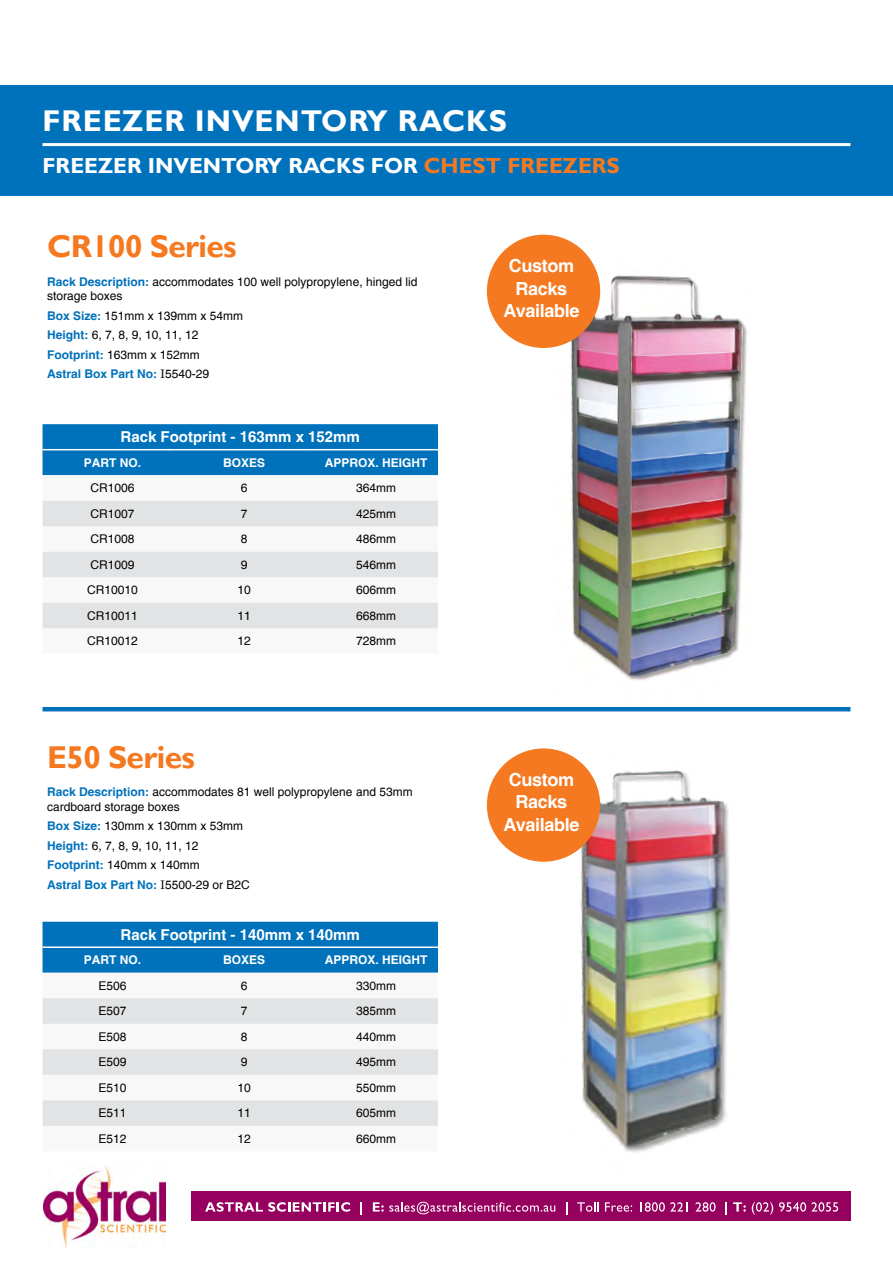
<style>
.page{position:relative;width:893px;height:1263px;background:#fff}
.page>*{position:absolute;margin:0;border:0;box-sizing:border-box;transform-origin:0 0}
.t1{font:700 31.5px "Gill Sans";letter-spacing:-.02em;color:#f47920}
.t2{font:700 30px "Gill Sans";letter-spacing:.03em;color:#fff}
.t3{font:700 21.75px "Gill Sans";color:#fff}
.t4{font:700 18px/22.5px "Helvetica";letter-spacing:-.02em;color:#fff;text-align:center}
.t5{font:700 15px "Helvetica";color:#fff}
.t6{font:12px/19.5px "Helvetica";color:#000}
.t7{font:700 12px "Helvetica";color:#fff}
.s1{color:#f47920}
.s2{font-weight:700;color:#0072bc}
.s3{font-family:"Adobe Caslon Pro"}
</style>
<div class="page">
<img style="left:43px;top:1166px;width:122px;height:81px">
<div style="left:192px;top:1191px;width:659px;height:29px;background:#96005e"></div>
<svg style="left:205px;top:1202px;width:145px;height:10px"></svg>
<svg style="left:361px;top:1202px;width:1px;height:12px"></svg>
<svg style="left:373px;top:1202px;width:182px;height:12px"></svg>
<svg style="left:566px;top:1202px;width:1px;height:12px"></svg>
<svg style="left:577px;top:1202px;width:22px;height:10px"></svg>
<svg style="left:605px;top:1202px;width:27px;height:10px"></svg>
<svg style="left:640px;top:1202px;width:48px;height:10px"></svg>
<svg style="left:695px;top:1202px;width:21px;height:10px"></svg>
<svg style="left:726px;top:1202px;width:1px;height:12px"></svg>
<svg style="left:733px;top:1202px;width:13px;height:10px"></svg>
<svg style="left:752px;top:1202px;width:21px;height:12px"></svg>
<svg style="left:779px;top:1202px;width:59px;height:10px"></svg>
<div style="left:43px;top:424px;width:395px;height:51px;background:#0072bc"></div>
<svg style="left:43px;top:475px;width:395px;height:154px"></svg>
<svg style="left:43px;top:501px;width:395px;height:127px;fill:#e2e3e4"></svg>
<hr style="left:43px;top:449px;width:131px;height:1px;background:#fff">
<hr style="left:174px;top:449px;width:132px;height:1px;background:#fff">
<hr style="left:306px;top:449px;width:132px;height:1px;background:#fff">
<hr style="left:43px;top:707px;width:807px;height:4px;background:#0072bc">
<img style="left:557px;top:254px;width:190px;height:426px">
<div style="left:487px;top:235px;width:113px;height:113px;background:#f47920;border-radius:50%"></div>
<div style="left:0;top:85px;width:893px;height:111px;background:#0072bc"></div>
<hr style="left:43px;top:143px;width:807px;height:3px;background:#fff">
<div style="left:43px;top:922px;width:395px;height:51px;background:#0072bc"></div>
<svg style="left:43px;top:998px;width:395px;height:128px;fill:#e2e3e4"></svg>
<hr style="left:43px;top:946px;width:131px;height:2px;background:#fff">
<hr style="left:174px;top:946px;width:132px;height:2px;background:#fff">
<hr style="left:306px;top:946px;width:132px;height:2px;background:#fff">
<img style="left:557px;top:756px;width:173px;height:397px">
<div style="left:487px;top:748px;width:113px;height:114px;background:#f47920;border-radius:50%"></div>
<h2 class="t2" style="left:43px;top:103px;width:466px">FREEZER INVENTORY RACKS</h2>
<h3 class="t3" style="left:43px;top:153px;width:579px">FREEZER INVENTORY RACKS FOR <span class="s1">CHEST FREEZERS</span></h3>
<h1 class="t1" style="left:47px;top:228px;width:191px">CR100 Series</h1>
<p class="t6" style="left:47px;top:275px;width:372px;line-height:14.4px"><span class="s2">Rack Description:</span> accommodates 100 well polypropylene, hinged lid storage boxes</p>
<p class="t6" style="left:47px;top:306px;width:198px"><span class="s2">Box Size:</span> 151mm x 139mm x 54mm<br><span class="s2">Height:</span> 6, 7, 8, 9, 10, 11, 12<br><span class="s2">Footprint:</span> 163mm x 152mm<br><span class="s2">Astral Box Part No:</span> <span class="s3">I</span>5540-29</p>
<p class="t5" style="left:121px;top:428px;width:241px">Rack Footprint - 163mm x 152mm</p>
<p class="t7" style="left:84px;top:455px;width:59px">PART NO.</p>
<p class="t7" style="left:223px;top:455px;width:44px">BOXES</p>
<p class="t7" style="left:325px;top:455px;width:104px">APPROX. HEIGHT</p>
<p class="t6" style="left:90px;top:478px;width:46px">CR1006</p>
<p class="t6" style="left:241px;top:478px;width:8px">6</p>
<p class="t6" style="left:356px;top:478px;width:42px">364mm</p>
<p class="t6" style="left:90px;top:504px;width:46px">CR1007</p>
<p class="t6" style="left:241px;top:504px;width:8px">7</p>
<p class="t6" style="left:356px;top:504px;width:42px">425mm</p>
<p class="t6" style="left:90px;top:529px;width:46px">CR1008</p>
<p class="t6" style="left:241px;top:529px;width:8px">8</p>
<p class="t6" style="left:356px;top:529px;width:42px">486mm</p>
<p class="t6" style="left:90px;top:555px;width:46px">CR1009</p>
<p class="t6" style="left:241px;top:555px;width:8px">9</p>
<p class="t6" style="left:356px;top:555px;width:42px">546mm</p>
<p class="t6" style="left:87px;top:580px;width:52px">CR10010</p>
<p class="t6" style="left:238px;top:580px;width:15px">10</p>
<p class="t6" style="left:356px;top:580px;width:42px">606mm</p>
<p class="t6" style="left:87px;top:606px;width:52px">CR10011</p>
<p class="t6" style="left:238px;top:606px;width:15px">11</p>
<p class="t6" style="left:356px;top:606px;width:42px">668mm</p>
<p class="t6" style="left:87px;top:631px;width:52px">CR10012</p>
<p class="t6" style="left:238px;top:631px;width:15px">12</p>
<p class="t6" style="left:356px;top:631px;width:42px">728mm</p>
<h1 class="t1" style="left:47px;top:738px;width:149px">E50 Series</h1>
<p class="t6" style="left:47px;top:785px;width:367px;line-height:14.4px"><span class="s2">Rack Description:</span> accommodates 81 well polypropylene and 53mm cardboard storage boxes</p>
<p class="t6" style="left:47px;top:816px;width:204px"><span class="s2">Box Size:</span> 130mm x 130mm x 53mm<br><span class="s2">Height:</span> 6, 7, 8, 9, 10, 11, 12<br><span class="s2">Footprint:</span> 140mm x 140mm<br><span class="s2">Astral Box Part No:</span> <span class="s3">I</span>5500-29 or B2C</p>
<p class="t5" style="left:121px;top:925px;width:241px">Rack Footprint - 140mm x 140mm</p>
<p class="t7" style="left:84px;top:953px;width:59px">PART NO.</p>
<p class="t7" style="left:223px;top:953px;width:44px">BOXES</p>
<p class="t7" style="left:325px;top:953px;width:104px">APPROX. HEIGHT</p>
<p class="t6" style="left:98px;top:976px;width:30px">E506</p>
<p class="t6" style="left:241px;top:976px;width:8px">6</p>
<p class="t6" style="left:356px;top:976px;width:42px">330mm</p>
<p class="t6" style="left:98px;top:1001px;width:30px">E507</p>
<p class="t6" style="left:241px;top:1001px;width:8px">7</p>
<p class="t6" style="left:356px;top:1001px;width:42px">385mm</p>
<p class="t6" style="left:98px;top:1027px;width:30px">E508</p>
<p class="t6" style="left:241px;top:1027px;width:8px">8</p>
<p class="t6" style="left:356px;top:1027px;width:42px">440mm</p>
<p class="t6" style="left:98px;top:1052px;width:30px">E509</p>
<p class="t6" style="left:241px;top:1052px;width:8px">9</p>
<p class="t6" style="left:356px;top:1052px;width:42px">495mm</p>
<p class="t6" style="left:98px;top:1078px;width:30px">E510</p>
<p class="t6" style="left:238px;top:1078px;width:15px">10</p>
<p class="t6" style="left:356px;top:1078px;width:42px">550mm</p>
<p class="t6" style="left:98px;top:1103px;width:30px">E511</p>
<p class="t6" style="left:238px;top:1103px;width:15px">11</p>
<p class="t6" style="left:356px;top:1103px;width:42px">605mm</p>
<p class="t6" style="left:98px;top:1129px;width:30px">E512</p>
<p class="t6" style="left:238px;top:1129px;width:15px">12</p>
<p class="t6" style="left:356px;top:1129px;width:42px">660mm</p>
<h3 class="t4" style="left:503px;top:254px;width:78px">Custom<br>Racks<br>Available</h3>
<h3 class="t4" style="left:503px;top:768px;width:78px">Custom<br>Racks<br>Available</h3>
</div>
